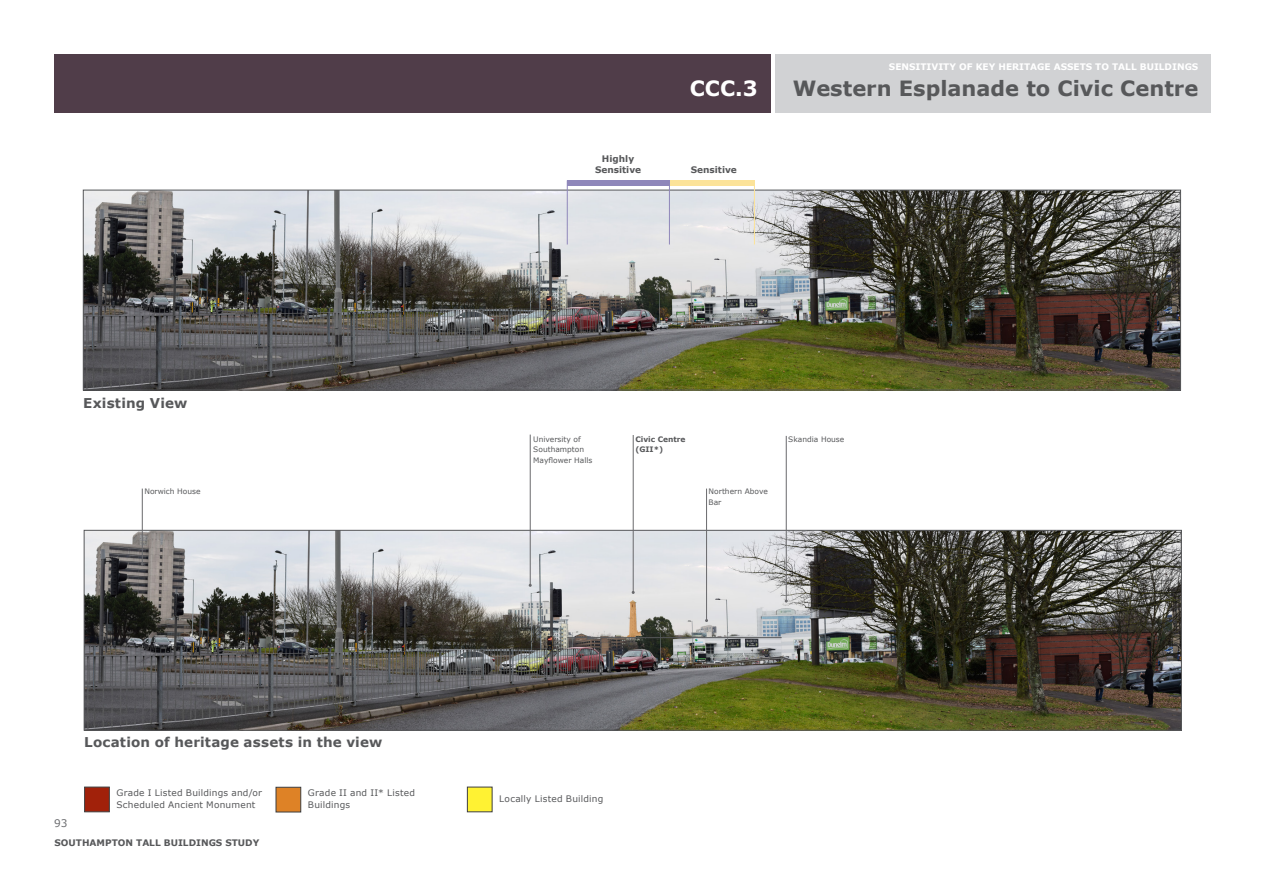
<style>
.page{position:relative;width:1263px;height:893px;background:#fff}
.page>*{position:absolute;margin:0;border:0;box-sizing:border-box;transform-origin:0 0}
.t1{font:700 21px "Verdana";color:#57585a}
.t2{font:700 21px "Verdana";color:#fff}
.t3{font:700 13.5px "Verdana";letter-spacing:.01em;color:#57585a}
.t4{font:10.5px "Verdana";color:#6c6d70}
.t5{font:9px/12px "Verdana";letter-spacing:.025em;color:#57585a}
.t6{font:700 9px/10.5px "Verdana";color:#57585a;text-align:center}
.t7{font:700 9px "Verdana";color:#fff}
.t8{font:7.5px/10.5px "Verdana";color:#57585a}
.t9{font:700 7.5px/10.5px "Verdana";color:#57585a}
</style>
<div class="page">
<div style="left:670px;top:180px;width:85px;height:6px;background:#fce399"></div>
<img style="left:86px;top:532px;width:1093px;height:196px">
<div style="left:84px;top:530px;width:1097px;height:200px;border:1px solid #57585a"></div>
<img style="left:85px;top:192px;width:1094px;height:196px">
<div style="left:83px;top:190px;width:1098px;height:200px;border:1px solid #57585a"></div>
<hr style="left:633px;top:435px;width:1px;height:157px;background:#69696c">
<hr style="left:706px;top:489px;width:1px;height:131px;background:#69696c">
<hr style="left:530px;top:435px;width:1px;height:150px;background:#69696c">
<hr style="left:786px;top:436px;width:1px;height:165px;background:#69696c">
<hr style="left:142px;top:489px;width:1px;height:75px;background:#69696c">
<div style="left:775px;top:54px;width:435px;height:59px;background:#d1d2d4"></div>
<div style="left:54px;top:54px;width:716px;height:59px;background:#503d49"></div>
<div style="left:567px;top:180px;width:102px;height:6px;background:#8f87ba"></div>
<hr style="left:567px;top:180px;width:1px;height:64px;background:#8f87ba">
<hr style="left:669px;top:180px;width:1px;height:64px;background:#8f87ba">
<svg style="left:621px;top:600px;width:21px;height:37px"></svg>
<div style="left:276px;top:787px;width:25px;height:25px;background:#de8226;border:1px solid #3e3e3f"></div>
<div style="left:467px;top:787px;width:25px;height:25px;background:#fff233"></div>
<div style="left:84px;top:787px;width:26px;height:25px;background:#a1210a;border:1px solid #3e3e3f"></div>
<hr style="left:567px;top:637px;width:215px;height:1px;background:#57585a">
<hr style="left:754px;top:180px;width:1px;height:64px;background:#fce399">
<p class="t7" style="left:889px;top:61px;width:311px">SENSITIVITY OF KEY HERITAGE ASSETS TO TALL BUILDINGS</p>
<p class="t2" style="left:690px;top:73px;width:70px">CCC.3</p>
<p class="t1" style="left:793px;top:73px;width:407px">Western Esplanade to Civic Centre</p>
<p class="t3" style="left:83px;top:394px;width:106px">Existing View</p>
<p class="t8" style="left:144px;top:486px;width:58px">Norwich House</p>
<p class="t3" style="left:84px;top:733px;width:299px">Location of heritage assets in the view</p>
<p class="t6" style="left:595px;top:153px;width:48px">Highly<br>Sensitive</p>
<p class="t6" style="left:691px;top:164px;width:48px">Sensitive</p>
<p class="t8" style="left:533px;top:434px;width:61px">University of<br>Southampton<br>Mayflower Halls</p>
<p class="t8" style="left:788px;top:434px;width:58px">Skandia House</p>
<p class="t9" style="left:635px;top:433px;width:52px">Civic Centre (GII*)</p>
<p class="t8" style="left:709px;top:486px;width:61px">Northern Above<br>Bar</p>
<p class="t4" style="left:54px;top:816px;width:15px">93</p>
<p class="t5" style="left:117px;top:786px;width:147px">Grade I Listed Buildings and/or<br>Scheduled Ancient Monument</p>
<p class="t6" style="left:55px;top:837px;width:206px">SOUTHAMPTON TALL BUILDINGS STUDY</p>
<p class="t5" style="left:308px;top:787px;width:109px">Grade II and II* Listed<br>Buildings</p>
<p class="t5" style="left:499px;top:793px;width:105px">Locally Listed Building</p>
</div>
